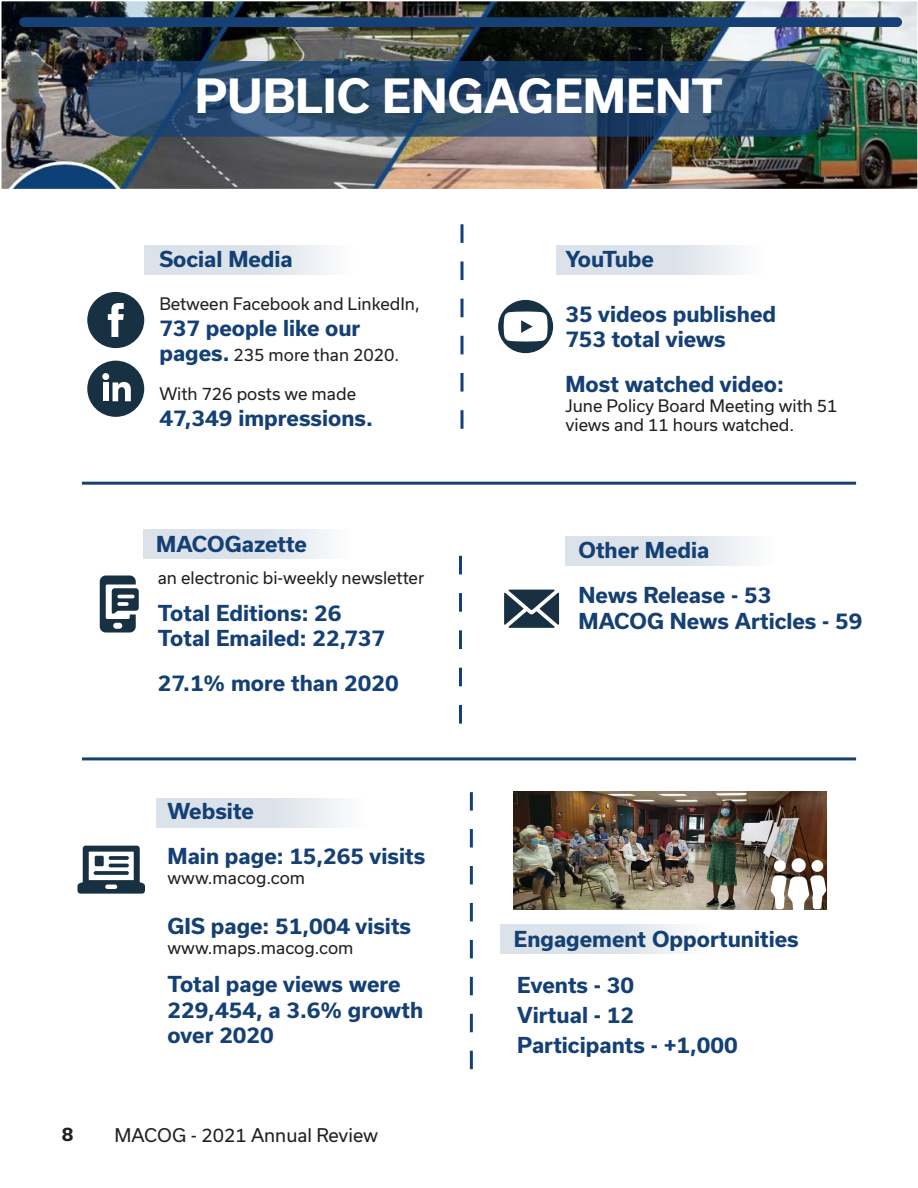
<style>
.page{position:relative;width:918px;height:1188px;background:#fff}
.page>*{position:absolute;margin:0;border:0;box-sizing:border-box;transform-origin:0 0}
.t1{font:700 45px "Usual";color:#fff}
.t2{font:700 21px/25.2px "Usual";color:#144075}
.t3{font:700 21px "Usual";letter-spacing:-.045em;color:#144075}
.t4{font:18px "Usual";color:#231f20}
.t5{font:700 18px "Usual";color:#231f20}
.t6{font:16.5px/19.8px "Usual";color:#231f20}
.s1{font-weight:700;font-size:21px;color:#144075}
</style>
<div class="page">
<img style="left:3px;top:3px;width:912px;height:184px">
<div style="left:0;top:0;width:918px;height:190px;border:2px solid #fff"></div>
<svg style="left:87px;top:61px;width:743px;height:76px;background:#2a4b6f"></svg>
<div style="left:19px;top:17px;width:883px;height:10px;background:#144075;border-radius:5px"></div>
<div style="left:87px;top:361px;width:57px;height:56px;background:#173042;border-radius:50%"></div>
<div style="left:103px;top:382px;width:6px;height:19px;background:#fff"></div>
<div style="left:102px;top:373px;width:7px;height:7px;background:#fff;border-radius:50%"></div>
<svg style="left:113px;top:382px;width:18px;height:19px"></svg>
<div style="left:87px;top:292px;width:57px;height:56px;background:#173042;border-radius:50%"></div>
<svg style="left:108px;top:303px;width:16px;height:34px"></svg>
<div style="left:498px;top:300px;width:55px;height:53px;background:#173042;border-radius:50%"></div>
<svg style="left:504px;top:312px;width:44px;height:30px"></svg>
<svg style="left:100px;top:576px;width:39px;height:57px"></svg>
<svg style="left:504px;top:590px;width:55px;height:38px"></svg>
<svg style="left:77px;top:846px;width:68px;height:48px"></svg>
<div style="left:95px;top:856px;width:9px;height:10px;background:#173042;border-radius:2px"></div>
<hr style="left:82px;top:482px;width:774px;height:3px;background:#144075">
<hr style="left:82px;top:757px;width:774px;height:3px;background:#144075">
<svg style="left:460px;top:224px;width:4px;height:205px"></svg>
<svg style="left:459px;top:556px;width:3px;height:168px"></svg>
<svg style="left:470px;top:792px;width:3px;height:277px"></svg>
<div style="left:144px;top:245px;width:249px;height:29px;background:linear-gradient(to right,#d0d9e4,#fefefe)"></div>
<div style="left:143px;top:530px;width:249px;height:29px;background:linear-gradient(to right,#d0d9e4,#fefefe)"></div>
<div style="left:156px;top:798px;width:249px;height:29px;background:linear-gradient(to right,#d0d9e4,#fefefe)"></div>
<div style="left:556px;top:245px;width:249px;height:29px;background:linear-gradient(to right,#d0d9e4,#fefefe)"></div>
<div style="left:500px;top:924px;width:249px;height:29px;background:linear-gradient(to right,#d0d9e4,#fefefe)"></div>
<div style="left:565px;top:536px;width:249px;height:30px;background:linear-gradient(to right,#d0d9e4,#fefefe)"></div>
<img style="left:514px;top:792px;width:312px;height:118px">
<svg style="left:771px;top:858px;width:55px;height:52px"></svg>
<p class="t1" style="left:195px;top:70px;width:530px">PUBLIC ENGAGEMENT</p>
<p class="t2" style="left:159px;top:247px;width:135px">Social Media</p>
<p class="t3" style="left:565px;top:247px;width:90px">YouTube</p>
<p class="t6" style="left:159px;top:294px;width:262px">Between Facebook and LinkedIn,</p>
<p class="t2" style="left:159px;top:315px;width:203px">737 people like our</p>
<p class="t6" style="left:159px;top:345px;width:241px"><span class="s1">pages.</span> 235 more than 2020.</p>
<p class="t6" style="left:159px;top:384px;width:198px">With 726 posts we made</p>
<p class="t2" style="left:159px;top:405px;width:215px">47,349 impressions.</p>
<p class="t2" style="left:156px;top:532px;width:152px">MACOGazette</p>
<p class="t6" style="left:158px;top:568px;width:268px">an electronic bi-weekly newsletter</p>
<p class="t2" style="left:158px;top:600px;width:185px">Total Editions: 26</p>
<p class="t2" style="left:158px;top:625px;width:229px">Total Emailed: 22,737</p>
<p class="t2" style="left:158px;top:670px;width:242px">27.1% more than 2020</p>
<p class="t2" style="left:168px;top:799px;width:88px">Website</p>
<p class="t2" style="left:168px;top:844px;width:259px">Main page: 15,265 visits</p>
<p class="t6" style="left:168px;top:868px;width:139px">www.macog.com</p>
<p class="t2" style="left:168px;top:914px;width:245px">GIS page: 51,004 visits</p>
<p class="t6" style="left:168px;top:938px;width:187px">www.maps.macog.com</p>
<p class="t2" style="left:168px;top:972px;width:257px">Total page views were<br>229,454, a 3.6% growth over 2020</p>
<p class="t5" style="left:62px;top:1124px;width:13px">8</p>
<p class="t4" style="left:114px;top:1125px;width:265px">MACOG - 2021 Annual Review</p>
<p class="t2" style="left:565px;top:301px;width:212px">35 videos published</p>
<p class="t2" style="left:565px;top:326px;width:162px">753 total views</p>
<p class="t2" style="left:565px;top:371px;width:220px">Most watched video:</p>
<p class="t6" style="left:565px;top:396px;width:274px">June Policy Board Meeting with 51 views and 11 hours watched.</p>
<p class="t2" style="left:579px;top:538px;width:132px">Other Media</p>
<p class="t2" style="left:579px;top:583px;width:194px">News Release - 53</p>
<p class="t2" style="left:579px;top:608px;width:286px">MACOG News Articles - 59</p>
<p class="t2" style="left:514px;top:927px;width:286px">Engagement Opportunities</p>
<p class="t2" style="left:517px;top:973px;width:119px">Events - 30</p>
<p class="t2" style="left:517px;top:1003px;width:118px">Virtual - 12</p>
<p class="t2" style="left:517px;top:1033px;width:222px">Participants - +1,000</p>
</div>
